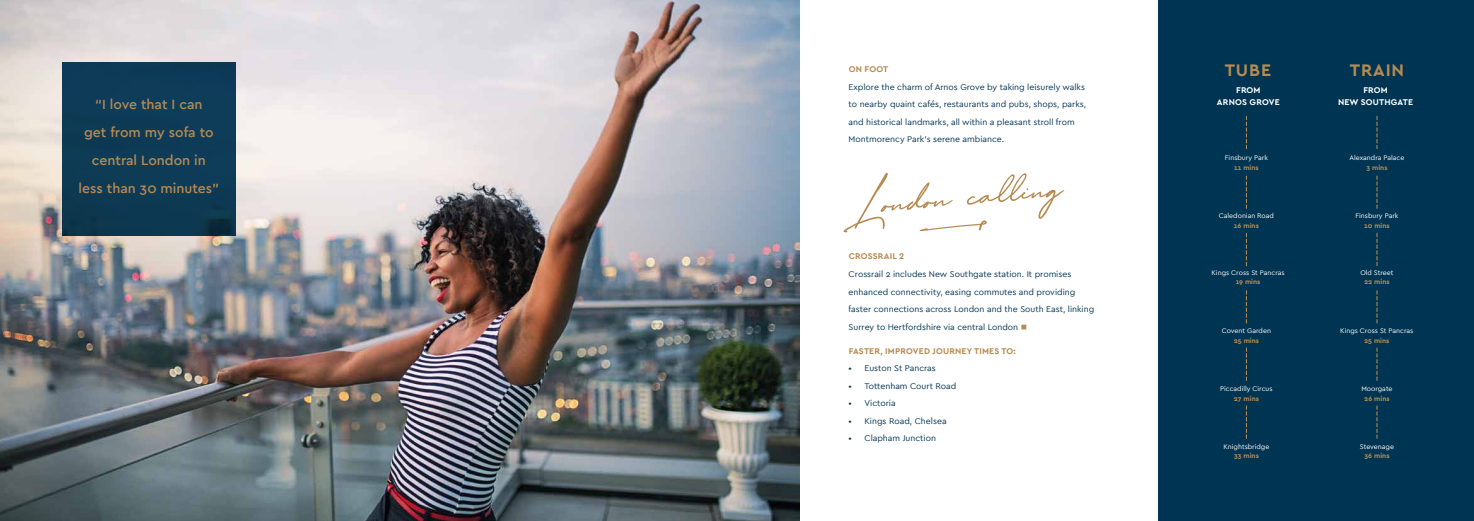
<style>
.page{position:relative;width:1474px;height:521px;background:#fff}
.page>*{position:absolute;margin:0;border:0;box-sizing:border-box;transform-origin:0 0}
.t1{font:68.25px "Holimount";color:#b68b52}
.t2{font:700 17.59px "Cera PRO";letter-spacing:.05em;color:#b68b52}
.t3{font:500 14px/28px "Cera PRO";color:#b68b52;text-align:center}
.t4{font:8.75px/17.5px "Cera PRO";color:#003453}
.t5{font:700 8.75px "Cera PRO";letter-spacing:.02em;color:#b68b52}
.t6{font:700 8.75px/12.2px "Cera PRO";letter-spacing:.02em;color:#fff;text-align:center}
.t7{font:7px "Cera PRO";color:#fff}
.t8{font:700 7px "Cera PRO";color:#b68b52}
.s1{font-weight:500;color:#b68b52}
</style>
<div class="page">
<img style="left:0;top:0;width:799px;height:521px">
<div style="left:1158px;top:0;width:315px;height:521px;background:#003453"></div>
<svg style="left:1245px;top:116px;width:1px;height:32px"></svg>
<svg style="left:1245px;top:176px;width:1px;height:32px"></svg>
<svg style="left:1245px;top:233px;width:1px;height:33px"></svg>
<svg style="left:1245px;top:291px;width:1px;height:32px"></svg>
<svg style="left:1245px;top:348px;width:1px;height:32px"></svg>
<svg style="left:1245px;top:406px;width:1px;height:32px"></svg>
<svg style="left:1376px;top:116px;width:1px;height:33px"></svg>
<svg style="left:1376px;top:176px;width:1px;height:32px"></svg>
<svg style="left:1376px;top:233px;width:1px;height:33px"></svg>
<svg style="left:1376px;top:291px;width:1px;height:32px"></svg>
<svg style="left:1376px;top:348px;width:1px;height:32px"></svg>
<svg style="left:1376px;top:406px;width:1px;height:32px"></svg>
<div style="left:62px;top:62px;width:174px;height:174px;background:#0e3b56"></div>
<h3 class="t3" style="left:79px;top:90px;width:142px">“I love that I can<br>get from my sofa to central London in less than 30 minutes”</h3>
<p class="t5" style="left:848px;top:63px;width:41px">ON FOOT</p>
<p class="t4" style="left:848px;top:78px;width:239px">Explore the charm of Arnos Grove by taking leisurely walks to nearby quaint cafés, restaurants and pubs, shops, parks, and historical landmarks, all within a pleasant stroll from Montmorency Park’s serene ambiance.</p>
<h1 class="t1" style="left:837px;top:163px;width:224px;rotate:-5deg">London calling</h1>
<p class="t5" style="left:848px;top:251px;width:57px">CROSSRAIL 2</p>
<p class="t4" style="left:848px;top:265px;width:247px">Crossrail 2 includes New Southgate station. It promises enhanced connectivity, easing commutes and providing faster connections across London and the South East, linking Surrey to Hertfordshire via central London <span class="s1">■</span></p>
<p class="t5" style="left:848px;top:345px;width:169px">FASTER, IMPROVED JOURNEY TIMES TO:</p>
<p class="t4" style="left:848px;top:359px;width:89px">• Euston St Pancras</p>
<p class="t4" style="left:848px;top:377px;width:109px">• Tottenham Court Road</p>
<p class="t4" style="left:848px;top:394px;width:49px">• Victoria</p>
<p class="t4" style="left:848px;top:412px;width:99px">• Kings Road, Chelsea</p>
<p class="t4" style="left:848px;top:429px;width:89px">• Clapham Junction</p>
<h2 class="t2" style="left:1224px;top:58px;width:48px">TUBE</h2>
<p class="t6" style="left:1216px;top:84px;width:64px">FROM<br>ARNOS GROVE</p>
<h2 class="t2" style="left:1349px;top:58px;width:56px">TRAIN</h2>
<p class="t6" style="left:1337px;top:84px;width:77px">FROM<br>NEW SOUTHGATE</p>
<p class="t7" style="left:1224px;top:153px;width:44px">Finsbury Park</p>
<p class="t8" style="left:1234px;top:163px;width:26px">11 mins</p>
<p class="t7" style="left:1349px;top:153px;width:56px">Alexandra Palace</p>
<p class="t8" style="left:1366px;top:163px;width:23px">3 mins</p>
<p class="t7" style="left:1218px;top:211px;width:57px">Caledonian Road</p>
<p class="t8" style="left:1233px;top:221px;width:26px">16 mins</p>
<p class="t7" style="left:1355px;top:211px;width:44px">Finsbury Park</p>
<p class="t8" style="left:1364px;top:221px;width:27px">10 mins</p>
<p class="t7" style="left:1211px;top:268px;width:75px">Kings Cross St Pancras</p>
<p class="t8" style="left:1235px;top:277px;width:26px">19 mins</p>
<p class="t7" style="left:1360px;top:268px;width:35px">Old Street</p>
<p class="t8" style="left:1364px;top:277px;width:27px">22 mins</p>
<p class="t7" style="left:1221px;top:326px;width:51px">Covent Garden</p>
<p class="t8" style="left:1233px;top:336px;width:27px">25 mins</p>
<p class="t7" style="left:1340px;top:326px;width:75px">Kings Cross St Pancras</p>
<p class="t8" style="left:1364px;top:336px;width:27px">25 mins</p>
<p class="t7" style="left:1220px;top:384px;width:54px">Piccadilly Circus</p>
<p class="t8" style="left:1233px;top:393px;width:27px">27 mins</p>
<p class="t7" style="left:1361px;top:384px;width:33px">Moorgate</p>
<p class="t8" style="left:1364px;top:393px;width:27px">26 mins</p>
<p class="t7" style="left:1223px;top:442px;width:47px">Knightsbridge</p>
<p class="t8" style="left:1233px;top:451px;width:26px">33 mins</p>
<p class="t7" style="left:1359px;top:442px;width:36px">Stevenage</p>
<p class="t8" style="left:1364px;top:451px;width:27px">36 mins</p>
</div>
